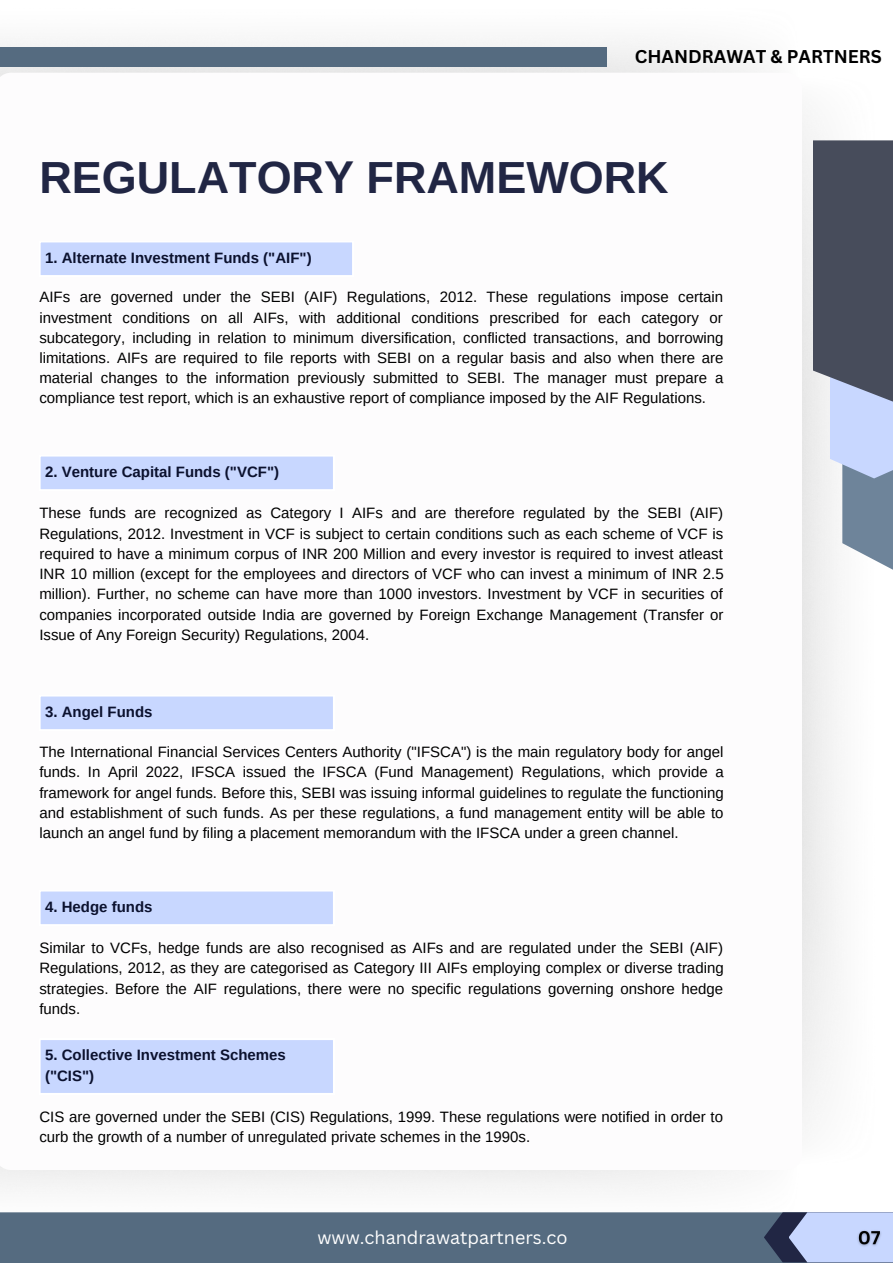
<style>
.page{position:relative;width:893px;height:1264px;background:#fff}
.page>*{position:absolute;margin:0;border:0;box-sizing:border-box;transform-origin:0 0}
.t1{font:700 45px "Arimo";color:#212644}
.t2{font:18px "Canva Sans";color:#fff}
.t3{font:700 18px "Canva Sans";color:#000}
.t4{font:15px/20.2px "Arimo";color:#000;text-align:justify}
.t5{font:700 15px/20.2px "Arimo";color:#0b112e}
</style>
<div class="page">
<div style="left:40px;top:242px;width:313px;height:34px;background:#c8d7ff"></div>
<div style="left:40px;top:456px;width:293px;height:33px;background:#c8d7ff"></div>
<div style="left:40px;top:696px;width:293px;height:33px;background:#c8d7ff"></div>
<div style="left:40px;top:1040px;width:293px;height:53px;background:#c8d7ff"></div>
<div style="left:40px;top:891px;width:293px;height:34px;background:#c8d7ff"></div>
<div style="left:0;top:1212px;width:892px;height:50px;background:#556b80"></div>
<svg style="left:763px;top:1212px;width:129px;height:50px;background:#95a3c6"></svg>
<svg style="left:842px;top:478px;width:50px;height:103px;fill:#6e849a"></svg>
<svg style="left:829px;top:408px;width:63px;height:70px;background:#c5d3f8"></svg>
<div style="left:812px;top:140px;width:80px;height:268px;background:#474c5b"></div>
<img style="left:853px;top:1220px;width:32px;height:35px">
<div style="left:0;top:47px;width:607px;height:20px;background:#556b80"></div>
<p class="t3" style="left:634px;top:44px;width:248px">CHANDRAWAT &amp; PARTNERS</p>
<p class="t1" style="left:39px;top:152px;width:630px">REGULATORY FRAMEWORK</p>
<p class="t5" style="left:45px;top:247px;width:268px">1. Alternate Investment Funds ("AIF")</p>
<p class="t4" style="left:39px;top:287px;width:685px">AIFs are governed under the SEBI (AIF) Regulations, 2012. These regulations impose certain investment conditions on all AIFs, with additional conditions prescribed for each category or subcategory, including in relation to minimum diversification, conflicted transactions, and borrowing limitations. AIFs are required to file reports with SEBI on a regular basis and also when there are material changes to the information previously submitted to SEBI. The manager must prepare a compliance test report, which is an exhaustive report of compliance imposed by the AIF Regulations.</p>
<p class="t5" style="left:45px;top:461px;width:235px">2. Venture Capital Funds ("VCF")</p>
<p class="t4" style="left:39px;top:503px;width:685px">These funds are recognized as Category I AIFs and are therefore regulated by the SEBI (AIF)<br>Regulations, 2012. Investment in VCF is subject to certain conditions such as each scheme of VCF is required to have a minimum corpus of INR 200 Million and every investor is required to invest atleast INR 10 million (except for the employees and directors of VCF who can invest a minimum of INR 2.5 million). Further, no scheme can have more than 1000 investors. Investment by VCF in securities of companies incorporated outside India are governed by Foreign Exchange Management (Transfer or Issue of Any Foreign Security) Regulations, 2004.</p>
<p class="t5" style="left:45px;top:701px;width:109px">3. Angel Funds</p>
<p class="t4" style="left:39px;top:742px;width:685px">The International Financial Services Centers Authority ("IFSCA") is the main regulatory body for angel funds. In April 2022, IFSCA issued the IFSCA (Fund Management) Regulations, which provide a framework for angel funds. Before this, SEBI was issuing informal guidelines to regulate the functioning and establishment of such funds. As per these regulations, a fund management entity will be able to launch an angel fund by filing a placement memorandum with the IFSCA under a green channel.</p>
<p class="t5" style="left:45px;top:896px;width:109px">4. Hedge funds</p>
<p class="t4" style="left:39px;top:937px;width:685px">Similar to VCFs, hedge funds are also recognised as AIFs and are regulated under the SEBI (AIF)<br>Regulations, 2012, as they are categorised as Category III AIFs employing complex or diverse trading strategies. Before the AIF regulations, there were no specific regulations governing onshore hedge funds.</p>
<p class="t5" style="left:45px;top:1044px;width:242px">5. Collective Investment Schemes ("CIS")</p>
<p class="t4" style="left:39px;top:1106px;width:685px">CIS are governed under the SEBI (CIS) Regulations, 1999. These regulations were notified in order to curb the growth of a number of unregulated private schemes in the 1990s.</p>
<p class="t2" style="left:317px;top:1224px;width:252px">www.chandrawatpartners.co</p>
</div>
